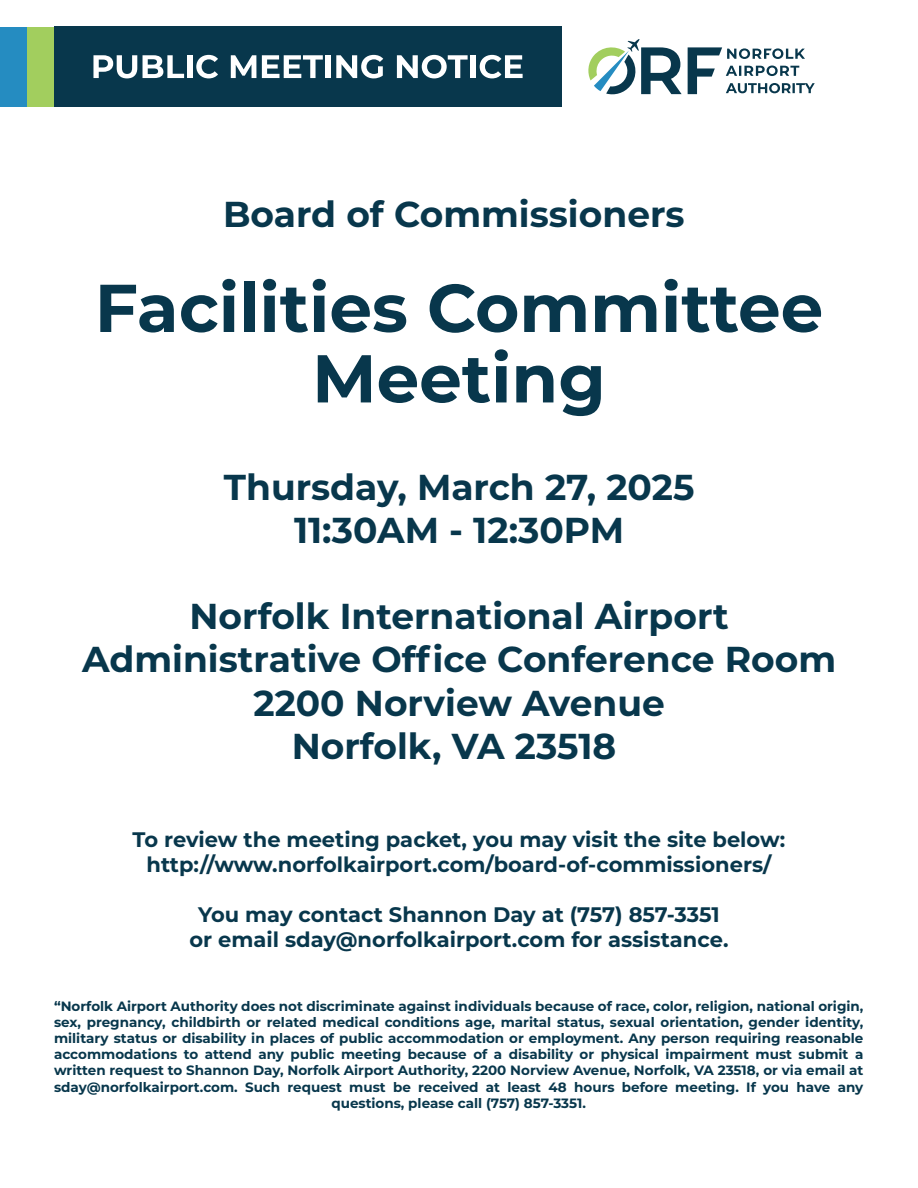
<style>
.page{position:relative;width:918px;height:1188px;background:#fff}
.page>*{position:absolute;margin:0;border:0;box-sizing:border-box;transform-origin:0 0}
.t1{font:700 67.5px/70.5px "Montserrat";color:#08374c;text-align:center}
.t2{font:700 36px/43.2px "Montserrat";color:#08374c;text-align:center}
.t3{font:700 21px/25.2px "Montserrat";color:#08374c;text-align:center}
.t4{font:700 13.5px/16.2px "Montserrat";color:#08374c;text-align:center}
</style>
<div class="page">
<div style="left:54px;top:27px;width:508px;height:80px;background:#08374c"></div>
<svg style="left:588px;top:39px;width:94px;height:56px"></svg>
<svg style="left:688px;top:47px;width:127px;height:47px"></svg>
<svg style="left:93px;top:55px;width:44px;height:23px"></svg>
<svg style="left:143px;top:55px;width:41px;height:23px"></svg>
<div style="left:187px;top:55px;width:5px;height:23px;background:#fff"></div>
<svg style="left:196px;top:55px;width:22px;height:23px"></svg>
<svg style="left:231px;top:55px;width:25px;height:23px"></svg>
<svg style="left:262px;top:55px;width:61px;height:23px"></svg>
<div style="left:326px;top:55px;width:5px;height:23px;background:#fff"></div>
<svg style="left:336px;top:55px;width:47px;height:23px"></svg>
<svg style="left:397px;top:55px;width:71px;height:23px"></svg>
<div style="left:470px;top:55px;width:6px;height:23px;background:#fff"></div>
<svg style="left:480px;top:55px;width:43px;height:23px"></svg>
<div style="left:27px;top:27px;width:27px;height:80px;background:#a2ce5e"></div>
<div style="left:0;top:27px;width:27px;height:80px;background:#258cc1"></div>
<h2 class="t2" style="left:223px;top:191px;width:463px">Board of Commissioners</h2>
<h1 class="t1" style="left:95px;top:269px;width:730px">Facilities Committee<br>Meeting</h1>
<h2 class="t2" style="left:224px;top:463px;width:472px">Thursday, March 27, 2025<br>11:30AM - 12:30PM</h2>
<h2 class="t2" style="left:82px;top:593px;width:756px">Norfolk International Airport<br>Administrative Office Conference Room<br>2200 Norview Avenue<br>Norfolk, VA 23518</h2>
<h3 class="t3" style="left:133px;top:826px;width:654px">To review the meeting packet, you may visit the site below: http://www.norfolkairport.com/board-of-commissioners/</h3>
<h3 class="t3" style="left:189px;top:901px;width:541px">You may contact Shannon Day at (757) 857-3351 or email sday@norfolkairport.com for assistance.</h3>
<p class="t4" style="left:54px;top:997px;width:811px">“Norfolk Airport Authority does not discriminate against individuals because of race, color, religion, national origin, sex, pregnancy, childbirth or related medical conditions age, marital status, sexual orientation, gender identity, military status or disability in places of public accommodation or employment. Any person requiring reasonable accommodations to attend any public meeting because of a disability or physical impairment must submit a written request to Shannon Day, Norfolk Airport Authority, 2200 Norview Avenue, Norfolk, VA 23518, or via email at sday@norfolkairport.com. Such request must be received at least 48 hours before meeting. If you have any questions, please call (757) 857-3351.</p>
</div>
